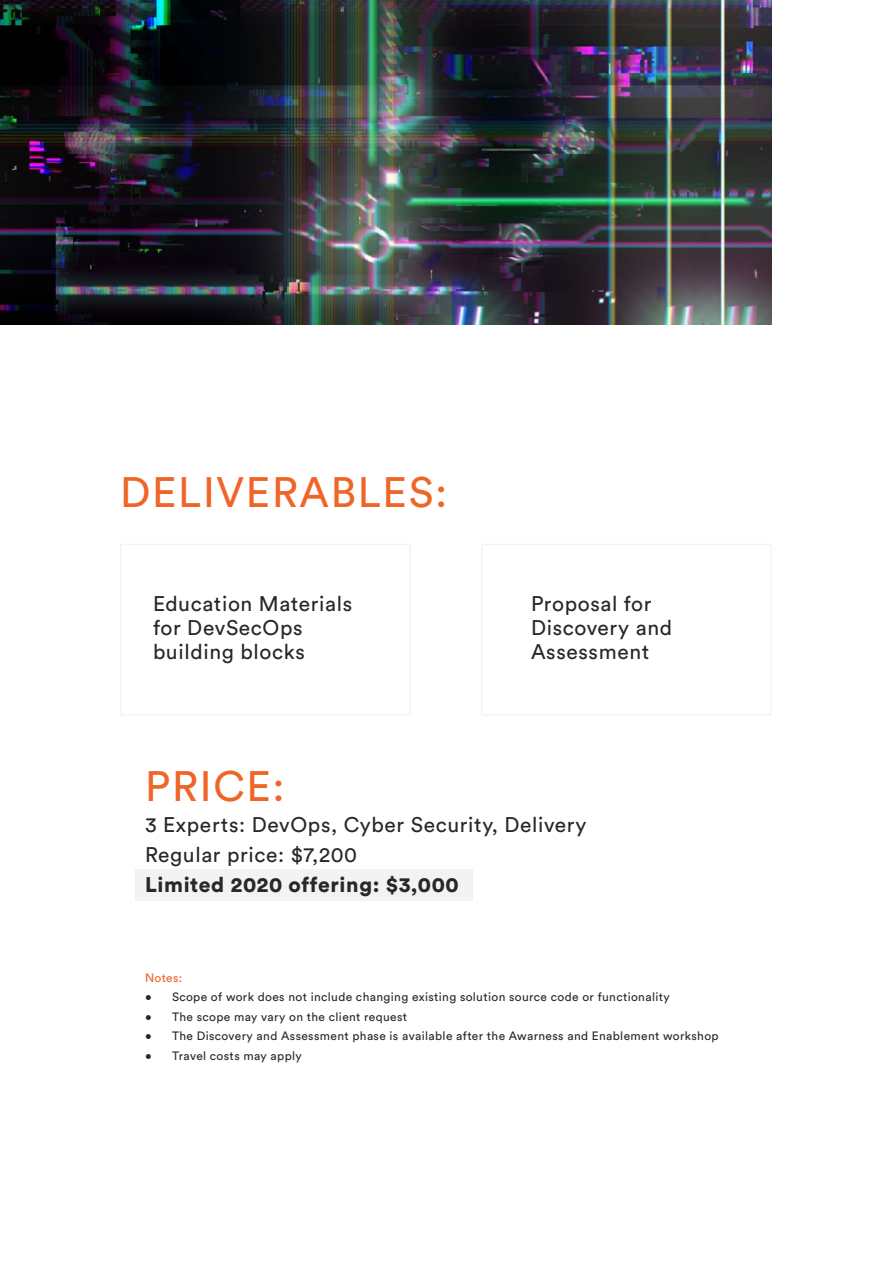
<style>
.page{position:relative;width:893px;height:1263px;background:#fff}
.page>*{position:absolute;margin:0;border:0;box-sizing:border-box;transform-origin:0 0}
.t1{font:42.15px "Circular Std";letter-spacing:.04em;color:#ef6528}
.t2{font:21px/24px "Circular Std";letter-spacing:.03em;color:#282828}
.t3{font:900 21px "Circular Std";letter-spacing:.03em;color:#282828}
.t4{font:12px "Circular Std";letter-spacing:.03em;color:#282828}
.t5{font:12px "Circular Std";letter-spacing:.03em;color:#ef6528}
</style>
<div class="page">
<div style="left:135px;top:869px;width:337px;height:31px;background:#eff0ed"></div>
<div style="left:120px;top:544px;width:291px;height:172px;border:2px solid #eff0ed"></div>
<div style="left:481px;top:544px;width:291px;height:172px;border:2px solid #eff0ed"></div>
<img style="left:0;top:0;width:772px;height:324px">
<h1 class="t1" style="left:120px;top:466px;width:329px">DELIVERABLES:</h1>
<h2 class="t2" style="left:153px;top:591px;width:201px">Education Materials for DevSecOps building blocks</h2>
<h2 class="t2" style="left:531px;top:591px;width:143px">Proposal for<br>Discovery and<br>Assessment</h2>
<h1 class="t1" style="left:145px;top:761px;width:141px">PRICE:</h1>
<h2 class="t2" style="left:145px;top:809px;width:443px;line-height:30px">3 Experts: DevOps, Cyber Security, Delivery<br>Regular price: $7,200</h2>
<h2 class="t3" style="left:145px;top:870px;width:315px">Limited 2020 offering: $3,000</h2>
<p class="t5" style="left:145px;top:970px;width:39px">Notes:</p>
<p class="t4" style="left:145px;top:990px;width:526px">• Scope of work does not include changing existing solution source code or functionality</p>
<p class="t4" style="left:145px;top:1009px;width:264px">• The scope may vary on the client request</p>
<p class="t4" style="left:145px;top:1029px;width:575px">• The Discovery and Assessment phase is available after the Awarness and Enablement workshop</p>
<p class="t4" style="left:145px;top:1048px;width:158px">• Travel costs may apply</p>
</div>
